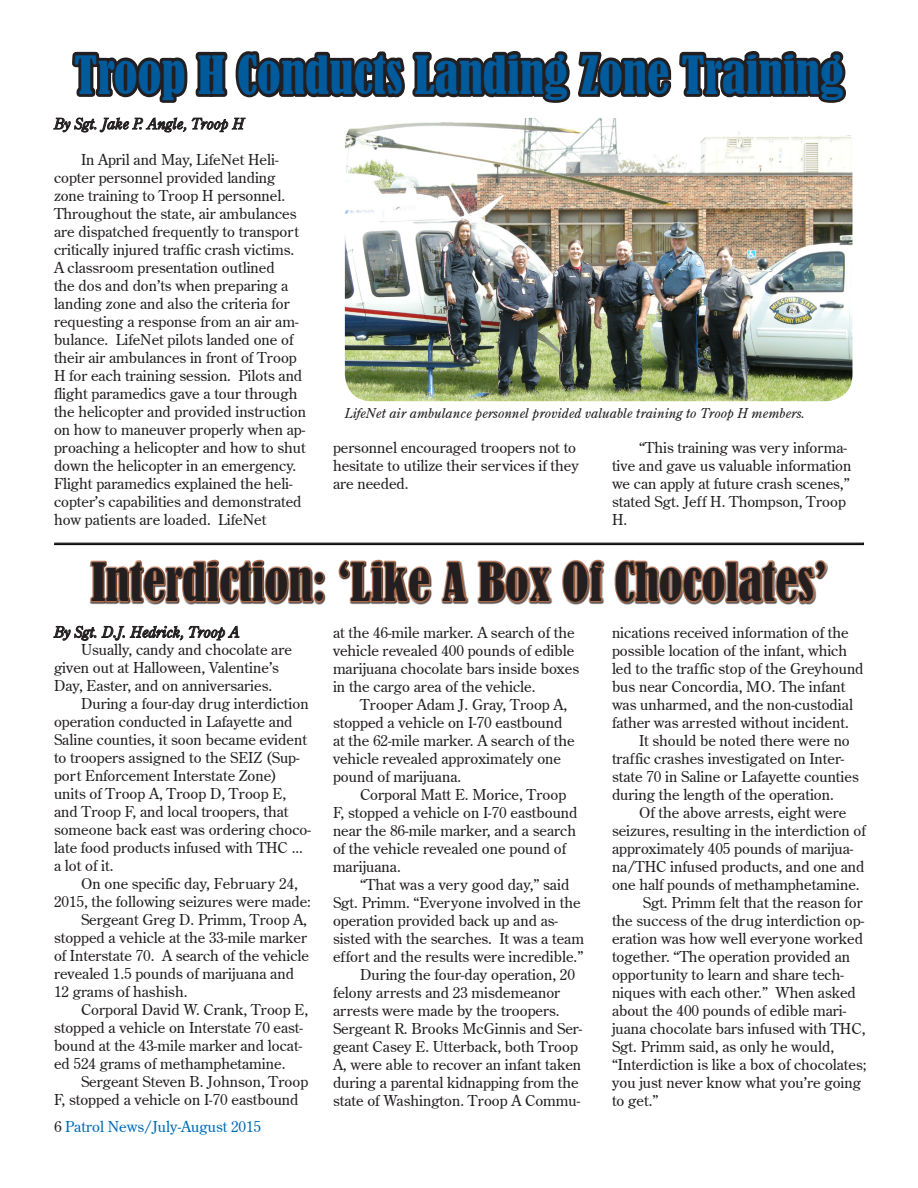
<style>
.page{position:relative;width:918px;height:1188px;background:#fff}
.page>*{position:absolute;margin:0;border:0;box-sizing:border-box;transform-origin:0 0}
.t1{font:condensed 49.5px "Bernard";color:#231f20}
.t2{font:condensed 49.5px "Bernard";color:#005b9d}
.PN{font:15px/18px "Centurion Old Plain";color:#231f20}
.PN-2{font:italic 15px "Centurion Old";color:#231f20}
.t3{font:15px "Centurion Old Plain";color:#006cb7}
.Captions{font:italic 13.5px "Centurion Old";color:#231f20}
.s1{color:#231f20}
</style>
<div class="page">
<svg style="left:53px;top:625px;width:187px;height:16px"></svg>
<svg style="left:93px;top:604px;width:229px;height:1px"></svg>
<svg style="left:444px;top:604px;width:105px;height:1px"></svg>
<div style="left:89px;top:560px;width:739px;height:44px;background:#231f20;opacity:.75"></div>
<svg style="left:53px;top:51px;width:793px;height:241px"></svg>
<img style="left:345px;top:118px;width:507px;height:283px">
<div style="left:52px;top:541px;width:814px;height:5px;background:#231f20;opacity:.75"></div>
<p class="t2" style="left:74px;top:46px;width:771px">Troop H Conducts Landing Zone Training</p>
<p class="PN-2" style="left:54px;top:114px;width:191px">By Sgt. Jake P. Angle, Troop H</p>
<p class="PN" style="left:54px;top:150px;width:253px;text-indent:27px">In April and May, LifeNet Heli&shy;copter personnel provided landing zone training to Troop H personnel.<br>Throughout the state, air ambulances are dispatched frequently to transport critically injured traffic crash victims.<br>A classroom presentation outlined<br>the dos and don’ts when preparing a landing zone and also the criteria for requesting a response from an air am&shy;bulance. LifeNet pilots landed one of their air ambulances in front of Troop H for each training session. Pilots and flight paramedics gave a tour through the helicopter and provided instruction on how to maneuver properly when ap&shy;proaching a helicopter and how to shut down the helicopter in an emergency.<br>Flight paramedics explained the heli&shy;copter’s capabilities and demonstrated how patients are loaded. LifeNet</p>
<p class="Captions" style="left:345px;top:405px;width:462px">LifeNet air ambulance personnel provided valuable training to Troop H members.</p>
<p class="PN" style="left:612px;top:438px;width:241px;text-indent:27px">“This training was very informa&shy;tive and gave us valuable information we can apply at future crash scenes,” stated Sgt. Jeff H. Thompson, Troop<br>H.</p>
<p class="PN" style="left:333px;top:438px;width:247px">personnel encouraged troopers not to hesitate to utilize their services if they are needed.</p>
<h1 class="t1" style="left:91px;top:553px;width:738px">Interdiction: ‘Like A Box Of Chocolates’</h1>
<p class="PN" style="left:333px;top:623px;width:248px">at the 46-mile marker. A search of the vehicle revealed 400 pounds of edible marijuana chocolate bars inside boxes in the cargo area of the vehicle.</p>
<p class="PN" style="left:333px;top:695px;width:243px;text-indent:27px">Trooper Adam J. Gray, Troop A, stopped a vehicle on I-70 eastbound at the 62-mile marker. A search of the vehicle revealed approximately one pound of marijuana.</p>
<p class="PN" style="left:333px;top:785px;width:246px;text-indent:27px">Corporal Matt E. Morice, Troop<br>F, stopped a vehicle on I-70 eastbound near the 86-mile marker, and a search of the vehicle revealed one pound of marijuana.</p>
<p class="PN" style="left:333px;top:875px;width:253px;text-indent:27px">“That was a very good day,” said Sgt. Primm. “Everyone involved in the operation provided back up and as&shy;sisted with the searches. It was a team effort and the results were incredible.”</p>
<p class="PN" style="left:333px;top:965px;width:251px;text-indent:27px">During the four-day operation, 20 felony arrests and 23 misdemeanor arrests were made by the troopers.<br>Sergeant R. Brooks McGinnis and Ser&shy;geant Casey E. Utterback, both Troop A, were able to recover an infant taken during a parental kidnapping from the state of Washington. Troop A Commu-</p>
<p class="PN-2" style="left:54px;top:623px;width:187px">By Sgt. D.J. Hedrick, Troop A</p>
<p class="PN" style="left:54px;top:641px;width:240px;text-indent:27px">Usually, candy and chocolate are given out at Halloween, Valentine’s<br>Day, Easter, and on anniversaries.</p>
<p class="PN" style="left:54px;top:695px;width:259px;text-indent:27px">During a four-day drug interdiction operation conducted in Lafayette and Saline counties, it soon became evident to troopers assigned to the SEIZ (Sup&shy;port Enforcement Interstate Zone) units of Troop A, Troop D, Troop E, and Troop F, and local troopers, that someone back east was ordering choco&shy;late food products infused with THC ... a lot of it.</p>
<p class="PN" style="left:54px;top:875px;width:259px;text-indent:27px">On one specific day, February 24,<br>2015, the following seizures were made:</p>
<p class="PN" style="left:54px;top:911px;width:257px;text-indent:27px">Sergeant Greg D. Primm, Troop A, stopped a vehicle at the 33-mile marker of Interstate 70. A search of the vehicle revealed 1.5 pounds of marijuana and 12 grams of hashish.</p>
<p class="PN" style="left:54px;top:1001px;width:256px;text-indent:27px">Corporal David W. Crank, Troop E, stopped a vehicle on Interstate 70 east&shy;bound at the 43-mile marker and locat&shy;ed 524 grams of methamphetamine.</p>
<p class="PN" style="left:54px;top:1073px;width:256px;text-indent:27px">Sergeant Steven B. Johnson, Troop<br>F, stopped a vehicle on I-70 eastbound</p>
<p class="PN" style="left:612px;top:623px;width:253px">nications received information of the possible location of the infant, which led to the traffic stop of the Greyhound bus near Concordia, MO. The infant was unharmed, and the non-custodial father was arrested without incident.</p>
<p class="PN" style="left:612px;top:731px;width:248px;text-indent:27px">It should be noted there were no traffic crashes investigated on Inter&shy;state 70 in Saline or Lafayette counties during the length of the operation.</p>
<p class="PN" style="left:612px;top:803px;width:255px;text-indent:27px">Of the above arrests, eight were seizures, resulting in the interdiction of approximately 405 pounds of marijua&shy;na/THC infused products, and one and one half pounds of methamphetamine.</p>
<p class="PN" style="left:612px;top:893px;width:256px;text-indent:31px">Sgt. Primm felt that the reason for the success of the drug interdiction op&shy;eration was how well everyone worked together. “The operation provided an opportunity to learn and share tech&shy;niques with each other.” When asked about the 400 pounds of edible mari&shy;juana chocolate bars infused with THC, Sgt. Primm said, as only he would, “Interdiction is like a box of chocolates; you just never know what you’re going to get.”</p>
<p class="t3" style="left:54px;top:1117px;width:209px"><span class="s1">6</span> Patrol News/July-August 2015</p>
</div>
